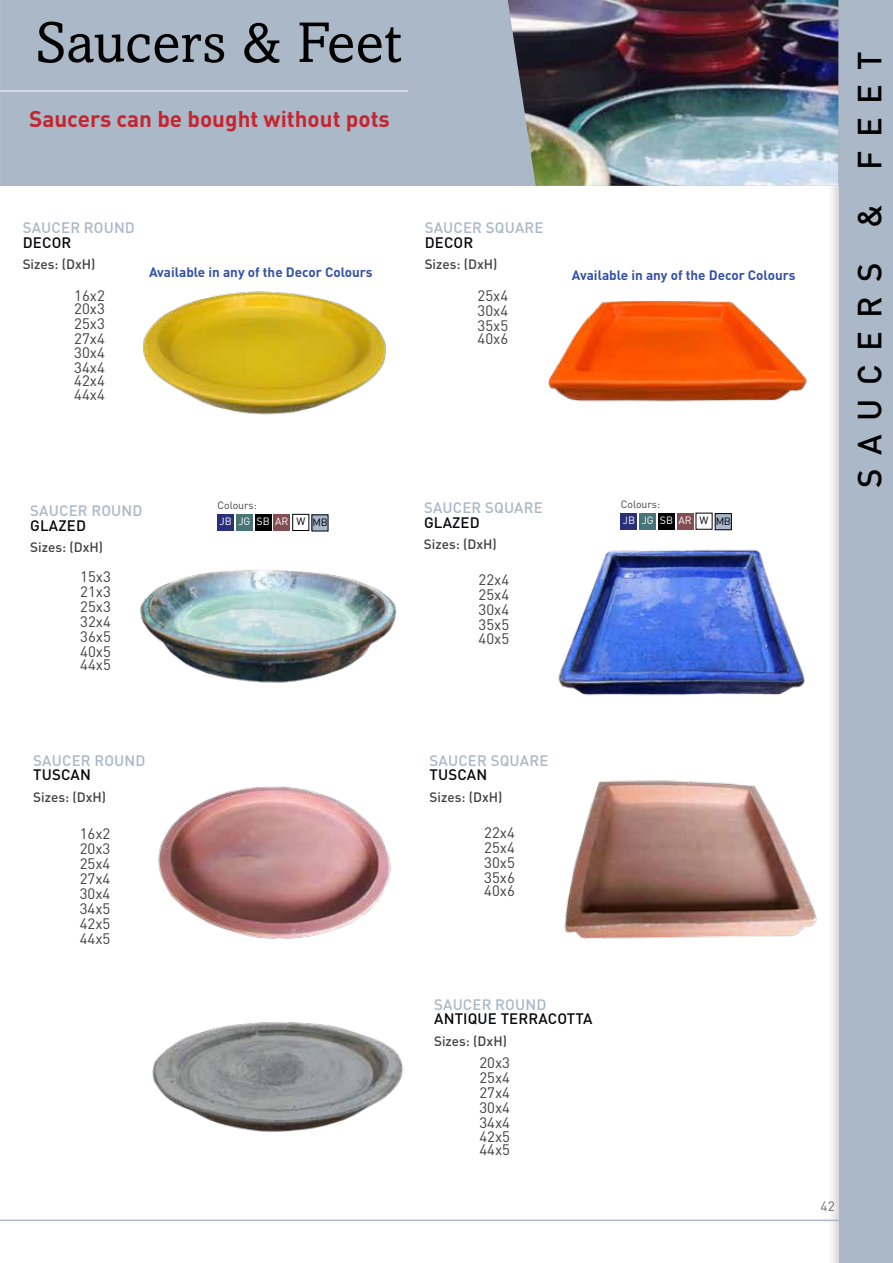
<style>
.page{position:relative;width:893px;height:1263px;background:#fff}
.page>*{position:absolute;margin:0;border:0;box-sizing:border-box;transform-origin:0 0}
.t1{font:57.3px "Amasis MTW1 G";color:#000}
.t2{font:500 33px "DIN Pro";letter-spacing:.41em;color:#000}
.t3{font:700 22.5px "DIN Pro";color:#c62530}
.t4{font:15px/15px "DIN Pro";color:#414042;text-align:justify}
.t5{font:500 15px "DIN Pro";letter-spacing:.01em;color:#aab8c7}
.t6{font:500 15px "DIN Pro";letter-spacing:.01em;color:#06070b}
.t7{font:500 13.5px "DIN Pro";color:#414042}
.t8{font:700 13.5px "DIN Pro";color:#3552a4}
.t9{font:13.5px "DIN Pro";color:#6d6e71}
.t10{font:10.5px/15.9px "DIN Pro";color:#414042}
.s1{color:#fff}
.s2{color:#000}
</style>
<div class="page">
<div style="left:0;top:0;width:893px;height:186px;background:#aab8c7"></div>
<div style="left:827px;top:0;width:66px;height:1263px;background:#000;opacity:.2"></div>
<div style="left:840px;top:0;width:53px;height:1263px;background:#aab8c7"></div>
<hr style="left:0;top:1219px;width:893px;height:2px;background:#aab8c7">
<img style="left:564px;top:780px;width:252px;height:159px">
<img style="left:152px;top:1022px;width:252px;height:110px">
<hr style="left:0;top:91px;width:408px;height:1px;background:#fff">
<img style="left:558px;top:549px;width:247px;height:147px">
<img style="left:140px;top:513px;width:257px;height:170px">
<div style="left:218px;top:514px;width:16px;height:16px;background:#2a2f7a"></div>
<div style="left:236px;top:514px;width:16px;height:16px;background:#497477"></div>
<div style="left:255px;top:514px;width:16px;height:16px;background:#000"></div>
<div style="left:274px;top:514px;width:16px;height:16px;background:#824e51"></div>
<div style="left:293px;top:514px;width:16px;height:16px;background:#fff"></div>
<div style="left:293px;top:514px;width:16px;height:17px;border:1px solid #000"></div>
<div style="left:312px;top:515px;width:16px;height:16px;background:#a8b7cc"></div>
<div style="left:621px;top:513px;width:16px;height:16px;background:#2a2f7a"></div>
<div style="left:640px;top:513px;width:16px;height:16px;background:#497477"></div>
<div style="left:658px;top:513px;width:16px;height:16px;background:#000"></div>
<div style="left:677px;top:513px;width:16px;height:16px;background:#824e51"></div>
<div style="left:715px;top:514px;width:16px;height:16px;background:#a8b7cc"></div>
<div style="left:715px;top:513px;width:16px;height:17px;border:1px solid #000"></div>
<img style="left:143px;top:291px;width:243px;height:124px">
<img style="left:548px;top:300px;width:259px;height:102px">
<img style="left:508px;top:0;width:330px;height:186px">
<img style="left:158px;top:786px;width:233px;height:153px">
<h1 class="t1" style="left:36px;top:9px;width:368px">Saucers &amp; Feet</h1>
<h3 class="t3" style="left:29px;top:104px;width:362px">Saucers can be bought without pots</h3>
<p class="t5" style="left:23px;top:217px;width:114px">SAUCER ROUND</p>
<p class="t6" style="left:23px;top:232px;width:50px">DECOR</p>
<p class="t7" style="left:23px;top:255px;width:74px">Sizes: (DxH)</p>
<p class="t4" style="left:74px;top:288px;width:32px;line-height:13.5px">16x2<br>20x3</p>
<p class="t4" style="left:74px;top:316px;width:32px">25x3<br>27x4</p>
<p class="t4" style="left:74px;top:344px;width:32px">30x4<br>34x4</p>
<p class="t4" style="left:74px;top:374px;width:32px;line-height:13.5px">42x4<br>44x4</p>
<p class="t8" style="left:149px;top:263px;width:225px">Available in any of the Decor Colours</p>
<p class="t5" style="left:425px;top:218px;width:120px">SAUCER SQUARE</p>
<p class="t6" style="left:425px;top:232px;width:50px">DECOR</p>
<p class="t7" style="left:425px;top:255px;width:74px">Sizes: (DxH)</p>
<p class="t4" style="left:478px;top:287px;width:32px">25x4<br>30x4<br>35x5</p>
<p class="t4" style="left:478px;top:330px;width:32px">40x6</p>
<p class="t8" style="left:572px;top:266px;width:225px">Available in any of the Decor Colours</p>
<p class="t5" style="left:30px;top:500px;width:114px">SAUCER ROUND</p>
<p class="t6" style="left:30px;top:515px;width:57px">GLAZED</p>
<p class="t7" style="left:30px;top:538px;width:74px">Sizes: (DxH)</p>
<p class="t4" style="left:80px;top:568px;width:32px">15x3<br>21x3<br>25x3<br>32x4<br>36x5<br>40x5</p>
<p class="t4" style="left:80px;top:657px;width:32px">44x5</p>
<p class="t10" style="left:218px;top:497px;width:112px">Colours:<br><span class="s1">JB JG SB AR</span> <span class="s2">W MB</span></p>
<p class="t10" style="left:621px;top:496px;width:112px">Colours:<br><span class="s1">JB JG SB AR</span> <span class="s2">W MB</span></p>
<p class="t5" style="left:424px;top:498px;width:120px">SAUCER SQUARE</p>
<p class="t6" style="left:424px;top:512px;width:57px">GLAZED</p>
<p class="t7" style="left:424px;top:535px;width:74px">Sizes: (DxH)</p>
<p class="t4" style="left:479px;top:571px;width:32px">22x4<br>25x4<br>30x4<br>35x5</p>
<p class="t4" style="left:479px;top:630px;width:32px">40x5</p>
<h2 class="t2" style="left:847px;top:488px;width:438px;rotate:-90deg">SAUCERS &amp; FEET</h2>
<p class="t5" style="left:33px;top:750px;width:114px">SAUCER ROUND</p>
<p class="t6" style="left:33px;top:765px;width:59px">TUSCAN</p>
<p class="t7" style="left:33px;top:787px;width:74px">Sizes: (DxH)</p>
<p class="t4" style="left:80px;top:825px;width:32px">16x2<br>20x3<br>25x4<br>27x4<br>30x4<br>34x5<br>42x5<br>44x5</p>
<p class="t5" style="left:430px;top:750px;width:120px">SAUCER SQUARE</p>
<p class="t6" style="left:430px;top:765px;width:59px">TUSCAN</p>
<p class="t7" style="left:429px;top:787px;width:74px">Sizes: (DxH)</p>
<p class="t4" style="left:484px;top:824px;width:32px">22x4<br>25x4<br>30x5<br>35x6</p>
<p class="t4" style="left:484px;top:883px;width:32px">40x6</p>
<p class="t5" style="left:434px;top:994px;width:114px">SAUCER ROUND</p>
<p class="t6" style="left:434px;top:1009px;width:160px">ANTIQUE TERRACOTTA</p>
<p class="t7" style="left:434px;top:1032px;width:74px">Sizes: (DxH)</p>
<p class="t4" style="left:479px;top:1054px;width:32px">20x3<br>25x4<br>27x4<br>30x4<br>34x4</p>
<p class="t4" style="left:479px;top:1129px;width:32px;line-height:13.5px">42x5<br>44x5</p>
<p class="t9" style="left:821px;top:1197px;width:16px">42</p>
</div>
